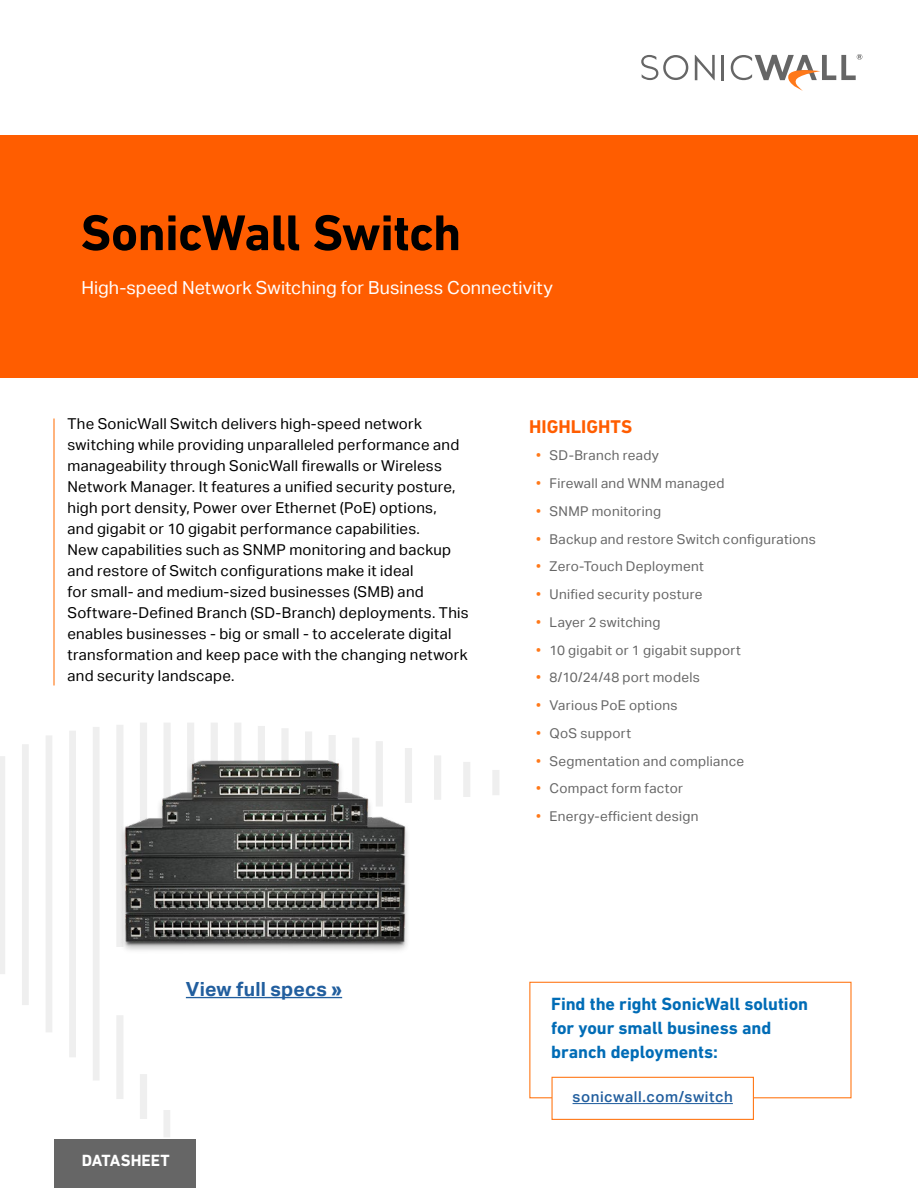
<style>
.page{position:relative;width:918px;height:1188px;background:#fff}
.page>*{position:absolute;margin:0;border:0;box-sizing:border-box;transform-origin:0 0}
.t1{font:700 51px "DIN Next LT Pro";letter-spacing:-.015em;color:#000}
.t2{font:700 19.5px "Aktiv Grotesk";letter-spacing:.01em;color:#215e9e}
.t3{font:700 18.75px "DIN Next LT Pro";color:#ff5d00}
.t4{font:700 18px/24px "DIN Next LT Pro";letter-spacing:-.005em;color:#006cb6}
.t5{font:18px "Aktiv Grotesk";letter-spacing:.005em;color:#fff}
.t6{font:700 16.5px "DIN Next LT Pro";letter-spacing:.005em;color:#fff}
.t7{font:15px/21px "Aktiv Grotesk";letter-spacing:.02em;color:#000}
.t8{font:500 15px "Aktiv Grotesk";letter-spacing:.035em;color:#215e9e}
.t9{font:13.5px "Aktiv Grotesk";letter-spacing:.02em;color:#666}
.s1{color:#ff791a}
</style>
<div class="page">
<svg style="left:0;top:723px;width:499px;height:414px"></svg>
<div style="left:529px;top:982px;width:323px;height:116px;border:1px solid #ff791a"></div>
<div style="left:552px;top:1077px;width:201px;height:42px;background:#fff"></div>
<hr style="left:573px;top:1103px;width:160px;height:1px;background:#215e9e">
<div style="left:551px;top:1077px;width:203px;height:43px;border:1px solid #ff791a"></div>
<svg style="left:695px;top:55px;width:20px;height:25px"></svg>
<hr style="left:722px;top:55px;width:2px;height:25px;background:#666">
<svg style="left:641px;top:55px;width:47px;height:25px"></svg>
<svg style="left:731px;top:54px;width:131px;height:37px"></svg>
<div style="left:54px;top:1140px;width:141px;height:48px;background:#666"></div>
<div style="left:0;top:135px;width:918px;height:243px;background:#ff5d00"></div>
<hr style="left:53px;top:418px;width:2px;height:267px;background:#ff791a">
<img style="left:109px;top:725px;width:312px;height:242px">
<hr style="left:186px;top:997px;width:156px;height:1px;background:#215e9e">
<h1 class="t1" style="left:81px;top:203px;width:382px">SonicWall Switch</h1>
<p class="t5" style="left:81px;top:278px;width:473px">High-speed Network Switching for Business Connectivity</p>
<p class="t7" style="left:68px;top:414px;width:403px">The SonicWall Switch delivers high-speed network switching while providing unparalleled performance and manageability through SonicWall firewalls or Wireless Network Manager. It features a unified security posture, high port density, Power over Ethernet (PoE) options,<br>and gigabit or 10 gigabit performance capabilities.<br>New capabilities such as SNMP monitoring and backup and restore of Switch configurations make it ideal<br>for small- and medium-sized businesses (SMB) and Software-Defined Branch (SD-Branch) deployments. This enables businesses - big or small - to accelerate digital transformation and keep pace with the changing network and security landscape.</p>
<p class="t3" style="left:529px;top:415px;width:104px">HIGHLIGHTS</p>
<p class="t9" style="left:536px;top:448px;width:124px"><span class="s1">•</span> SD-Branch ready</p>
<p class="t9" style="left:536px;top:476px;width:190px"><span class="s1">•</span> Firewall and WNM managed</p>
<p class="t9" style="left:536px;top:503px;width:127px"><span class="s1">•</span> SNMP monitoring</p>
<p class="t9" style="left:536px;top:531px;width:281px"><span class="s1">•</span> Backup and restore Switch configurations</p>
<p class="t9" style="left:536px;top:559px;width:169px"><span class="s1">•</span> Zero-Touch Deployment</p>
<p class="t9" style="left:536px;top:587px;width:168px"><span class="s1">•</span> Unified security posture</p>
<p class="t9" style="left:536px;top:614px;width:126px"><span class="s1">•</span> Layer 2 switching</p>
<p class="t9" style="left:536px;top:642px;width:206px"><span class="s1">•</span> 10 gigabit or 1 gigabit support</p>
<p class="t9" style="left:536px;top:670px;width:165px"><span class="s1">•</span> 8/10/24/48 port models</p>
<p class="t9" style="left:536px;top:698px;width:143px"><span class="s1">•</span> Various PoE options</p>
<p class="t9" style="left:536px;top:725px;width:97px"><span class="s1">•</span> QoS support</p>
<p class="t9" style="left:536px;top:753px;width:210px"><span class="s1">•</span> Segmentation and compliance</p>
<p class="t9" style="left:536px;top:781px;width:148px"><span class="s1">•</span> Compact form factor</p>
<p class="t9" style="left:536px;top:809px;width:164px"><span class="s1">•</span> Energy-efficient design</p>
<h2 class="t2" style="left:186px;top:978px;width:158px">View full specs »</h2>
<p class="t6" style="left:82px;top:1150px;width:90px">DATASHEET</p>
<p class="t4" style="left:551px;top:992px;width:258px">Find the right SonicWall solution for your small business and branch deployments:</p>
<p class="t8" style="left:573px;top:1088px;width:162px">sonicwall.com/switch</p>
</div>
